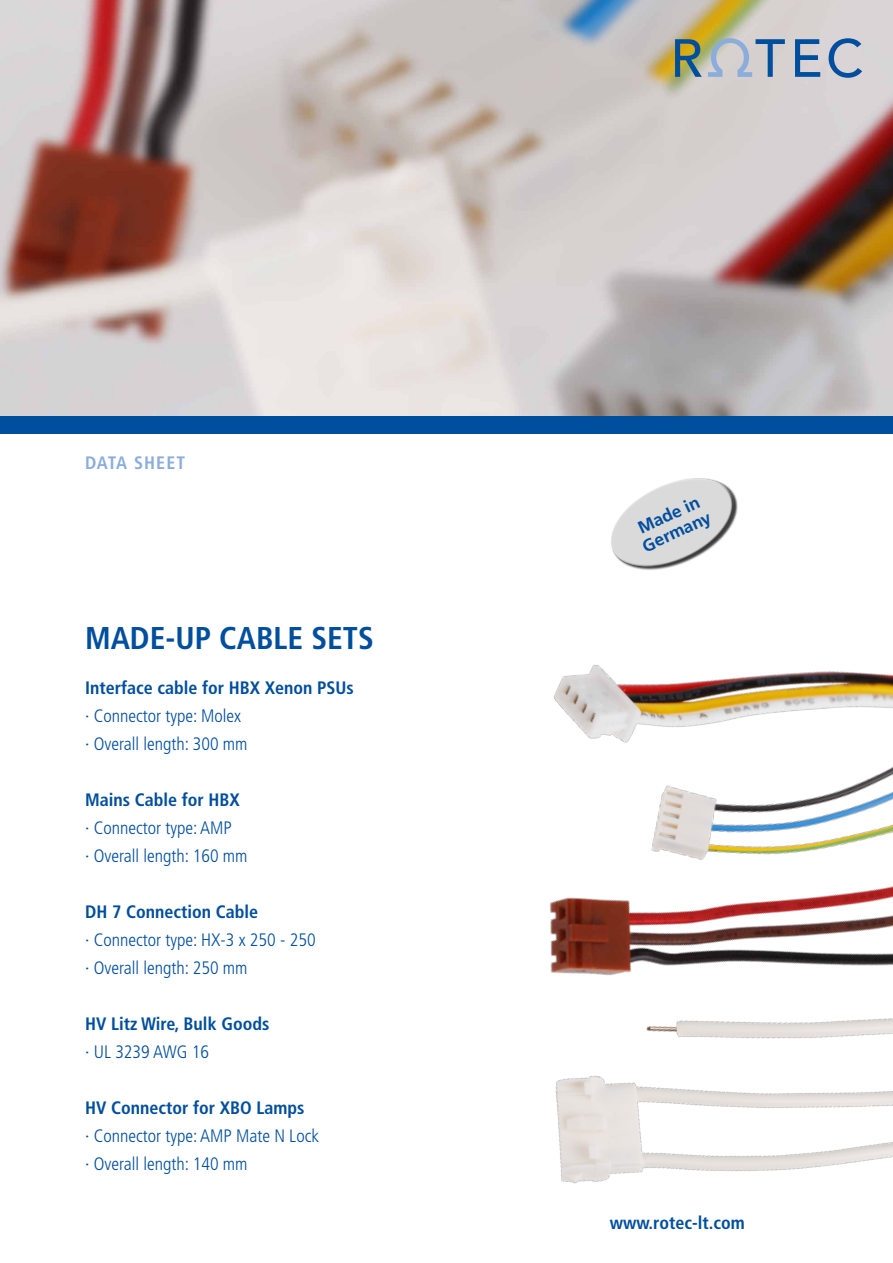
<style>
.page{position:relative;width:893px;height:1263px;background:#fff}
.page>*{position:absolute;margin:0;border:0;box-sizing:border-box;transform-origin:0 0}
.t1{font:700 condensed 31.5px "Frutiger";color:#004e9e}
.t2{font:300 condensed 18px/27.9px "Frutiger";color:#004e9e}
.t3{font:700 condensed 18px "Frutiger";color:#004e9e}
.t4{font:700 condensed 18px "Frutiger";letter-spacing:.06em;color:#8aaddc}
.t5{font:700 17.25px/18.5px "Frutiger";color:#004e9e}
</style>
<div class="page">
<img style="left:0;top:0;width:893px;height:417px">
<img style="left:553px;top:665px;width:340px;height:77px">
<img style="left:624px;top:707px;width:269px;height:151px">
<img style="left:549px;top:858px;width:344px;height:118px">
<img style="left:555px;top:1075px;width:338px;height:109px">
<img style="left:646px;top:1018px;width:247px;height:21px">
<svg style="left:675px;top:39px;width:27px;height:38px"></svg>
<svg style="left:795px;top:39px;width:25px;height:38px"></svg>
<svg style="left:829px;top:38px;width:33px;height:40px"></svg>
<svg style="left:708px;top:38px;width:77px;height:39px;background:#afbbc6"></svg>
<div style="left:0;top:417px;width:893px;height:17px;background:#004e9e"></div>
<svg style="left:611px;top:478px;width:127px;height:92px"></svg>
<p class="t4" style="left:85px;top:452px;width:102px">DATA SHEET</p>
<h1 class="t1" style="left:85px;top:619px;width:290px">MADE-UP CABLE SETS</h1>
<p class="t3" style="left:85px;top:677px;width:270px">Interface cable for HBX Xenon PSUs</p>
<p class="t2" style="left:85px;top:702px;width:164px">· Connector type: Molex · Overall length: 300 mm</p>
<p class="t3" style="left:85px;top:789px;width:156px">Mains Cable for HBX</p>
<p class="t2" style="left:85px;top:814px;width:164px">· Connector type: AMP<br>· Overall length: 160 mm</p>
<p class="t3" style="left:85px;top:901px;width:175px">DH 7 Connection Cable</p>
<p class="t2" style="left:85px;top:926px;width:232px">· Connector type: HX-3 x 250 - 250 · Overall length: 250 mm</p>
<p class="t3" style="left:85px;top:1013px;width:186px">HV Litz Wire, Bulk Goods</p>
<p class="t2" style="left:85px;top:1038px;width:126px">· UL 3239 AWG 16</p>
<p class="t3" style="left:85px;top:1097px;width:221px">HV Connector for XBO Lamps</p>
<p class="t2" style="left:85px;top:1122px;width:235px">· Connector type: AMP Mate N Lock · Overall length: 140 mm</p>
<p class="t5" style="left:632px;top:522px;width:75px;rotate:-25deg">Made in<br>Germany</p>
<p class="t3" style="left:610px;top:1212px;width:136px">www.rotec-lt.com</p>
</div>
